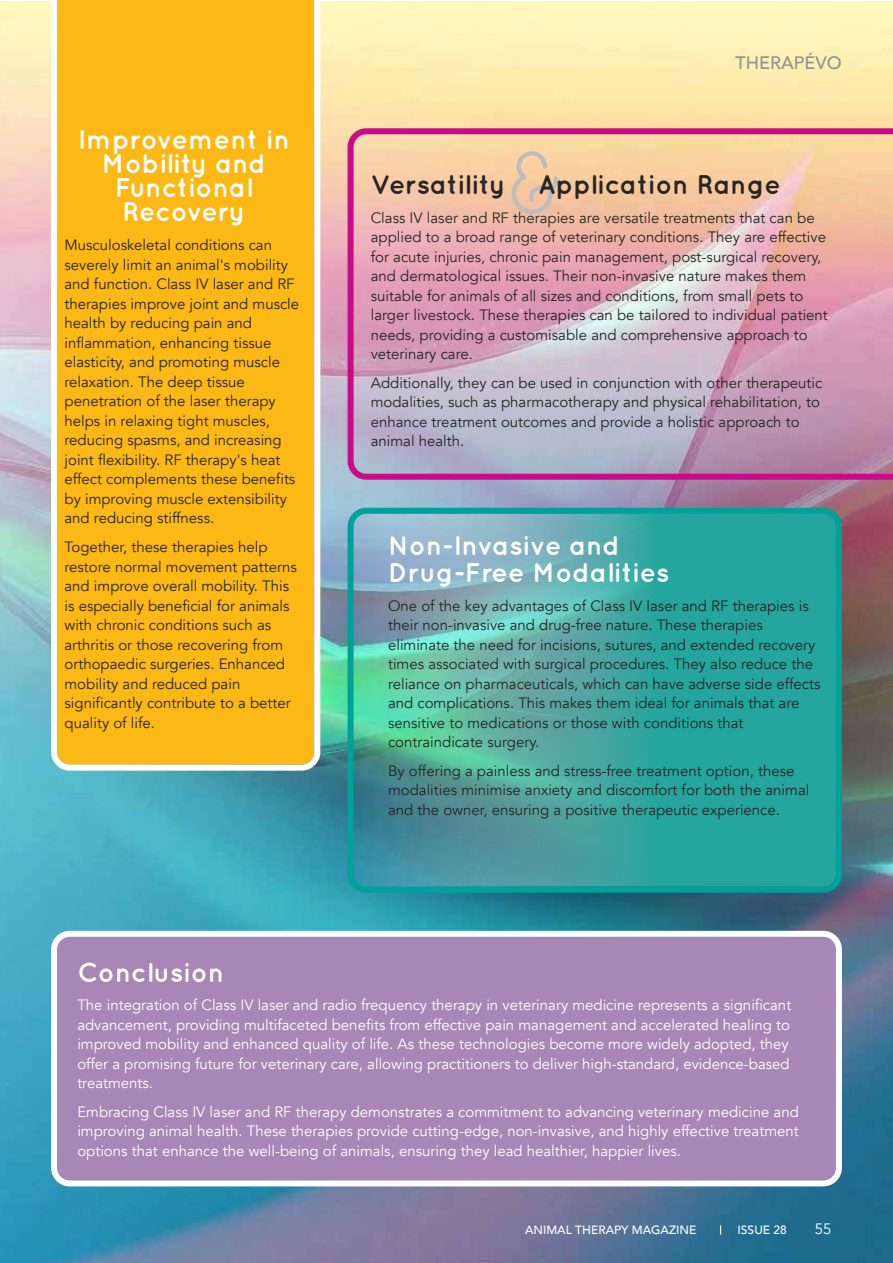
<style>
.page{position:relative;width:893px;height:1263px;background:#fff}
.page>*{position:absolute;margin:0;border:0;box-sizing:border-box;transform-origin:0 0}
.t1{font:90px "Quicksand";color:#bdbdbd}
.t2{font:700 27px/24px "Quicksand";color:#fff;text-align:center}
.t3{font:700 27px "Quicksand";color:#272526}
.t4{font:500 18px "Avenir";color:#939293}
.t5{font:15px/19.5px "Avenir";color:#272526}
.t6{font:15px/19.5px "Avenir";color:#fff}
.t7{font:500 12px "Avenir";color:#fff}
</style>
<div class="page">
<img style="left:0;top:2px;width:893px;height:1261px">
<div style="left:51px;top:931px;width:791px;height:255px;background:#a887b6"></div>
<svg style="left:348px;top:128px;width:545px;height:352px;background:#d9acb5"></svg>
<svg style="left:348px;top:508px;width:494px;height:385px;background:#44a8a4"></svg>
<div style="left:51px;top:0;width:269px;height:771px;background:#fcb915"></div>
<p class="t4" style="left:736px;top:51px;width:108px">THERAPÉVO</p>
<p class="t2" style="left:78px;top:129px;width:214px">Improvement in<br>Mobility and<br>Functional</p>
<p class="t2" style="left:123px;top:201px;width:124px">Recovery</p>
<p class="t1" style="left:507px;top:152px;width:64px">&amp;</p>
<p class="t5" style="left:371px;top:247px;width:459px">for acute injuries, chronic pain management, post-surgical recovery, and dermatological issues. Their non-invasive nature makes them suitable for animals of all sizes and conditions, from small pets to larger livestock. These therapies can be tailored to individual patient needs, providing a customisable and comprehensive approach to veterinary care.</p>
<p class="t5" style="left:371px;top:373px;width:453px">Additionally, they can be used in conjunction with other therapeutic modalities, such as pharmacotherapy and physical rehabilitation, to enhance treatment outcomes and provide a holistic approach to animal health.</p>
<p class="t3" style="left:371px;top:176px;width:412px">Versatility Application Range</p>
<p class="t5" style="left:371px;top:208px;width:457px">Class IV laser and RF therapies are versatile treatments that can be applied to a broad range of veterinary conditions. They are effective</p>
<p class="t5" style="left:65px;top:236px;width:236px">Musculoskeletal conditions can severely limit an animal's mobility and function. Class IV laser and RF therapies improve joint and muscle health by reducing pain and inflammation, enhancing tissue elasticity, and promoting muscle relaxation. The deep tissue penetration of the laser therapy helps in relaxing tight muscles, reducing spasms, and increasing joint flexibility. RF therapy's heat effect complements these benefits by improving muscle extensibility and reducing stiffness.</p>
<p class="t5" style="left:65px;top:537px;width:234px">Together, these therapies help restore normal movement patterns and improve overall mobility. This is especially beneficial for animals with chronic conditions such as arthritis or those recovering from orthopaedic surgeries. Enhanced mobility and reduced pain significantly contribute to a better quality of life.</p>
<p class="t2" style="left:388px;top:536px;width:233px">Non-Invasive and</p>
<p class="t2" style="left:388px;top:563px;width:283px">Drug-Free Modalities</p>
<p class="t5" style="left:388px;top:596px;width:434px">One of the key advantages of Class IV laser and RF therapies is their non-invasive and drug-free nature. These therapies eliminate the need for incisions, sutures, and extended recovery times associated with surgical procedures. They also reduce the reliance on pharmaceuticals, which can have adverse side effects and complications. This makes them ideal for animals that are sensitive to medications or those with conditions that contraindicate surgery.</p>
<p class="t5" style="left:388px;top:761px;width:423px">By offering a painless and stress-free treatment option, these modalities minimise anxiety and discomfort for both the animal and the owner, ensuring a positive therapeutic experience.</p>
<p class="t2" style="left:77px;top:963px;width:148px">Conclusion</p>
<p class="t6" style="left:77px;top:996px;width:715px">The integration of Class IV laser and radio frequency therapy in veterinary medicine represents a significant advancement, providing multifaceted benefits from effective pain management and accelerated healing to improved mobility and enhanced quality of life. As these technologies become more widely adopted, they offer a promising future for veterinary care, allowing practitioners to deliver high-standard, evidence-based treatments.</p>
<p class="t6" style="left:77px;top:1102px;width:723px;text-align:justify">Embracing Class IV laser and RF therapy demonstrates a commitment to advancing veterinary medicine and improving animal health. These therapies provide cutting-edge, non-invasive, and highly effective treatment options that enhance the well-being of animals, ensuring they lead healthier, happier lives.</p>
<p class="t7" style="left:525px;top:1222px;width:173px">ANIMAL THERAPY MAGAZINE</p>
<p class="t7" style="left:738px;top:1222px;width:51px">ISSUE 28</p>
<p class="t6" style="left:815px;top:1220px;width:18px">55</p>
</div>
